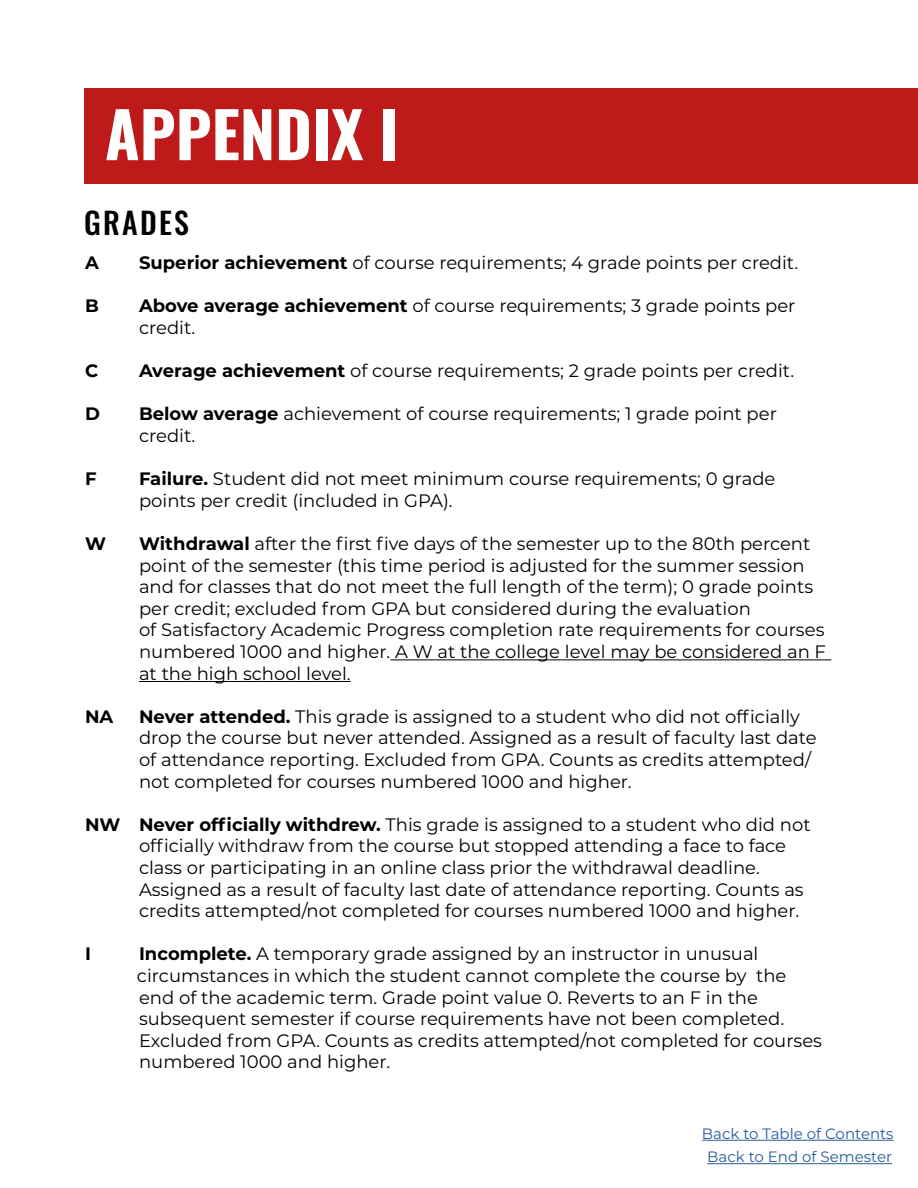
<style>
.page{position:relative;width:918px;height:1188px;background:#fff}
.page>*{position:absolute;margin:0;border:0;box-sizing:border-box;transform-origin:0 0}
.t1{font:700 63px "Oswald";color:#fff}
.t2{font:500 30px "Oswald";letter-spacing:.075em;color:#020203}
.t3{font:18px/21.6px "Montserrat";color:#000}
.t4{font:700 18px "Montserrat";color:#000}
.t5{font:15px "Montserrat";color:#275b9b}
.s1{font-weight:700}
</style>
<div class="page">
<hr style="left:390px;top:659px;width:441px;height:1px;background:#000">
<hr style="left:139px;top:681px;width:212px;height:1px;background:#000">
<div style="left:85px;top:88px;width:833px;height:96px;background:#be1a1a"></div>
<hr style="left:707px;top:1163px;width:185px;height:1px;background:#275b9b">
<hr style="left:702px;top:1140px;width:192px;height:1px;background:#275b9b">
<h1 class="t1" style="left:105px;top:102px;width:295px">APPENDIX I</h1>
<h2 class="t2" style="left:84px;top:207px;width:106px">GRADES</h2>
<p class="t4" style="left:85px;top:250px;width:15px">A</p>
<p class="t3" style="left:139px;top:251px;width:661px"><span class="s1">Superior achievement</span> of course requirements; 4 grade points per credit.</p>
<p class="t4" style="left:85px;top:293px;width:15px">B</p>
<p class="t3" style="left:139px;top:295px;width:658px"><span class="s1">Above average achievement</span> of course requirements; 3 grade points per credit.</p>
<p class="t4" style="left:85px;top:358px;width:15px">C</p>
<p class="t3" style="left:139px;top:359px;width:657px"><span class="s1">Average achievement</span> of course requirements; 2 grade points per credit.</p>
<p class="t4" style="left:85px;top:401px;width:16px">D</p>
<p class="t3" style="left:139px;top:403px;width:639px"><span class="s1">Below average</span> achievement of course requirements; 1 grade point per credit.</p>
<p class="t4" style="left:85px;top:466px;width:13px">F</p>
<p class="t3" style="left:139px;top:467px;width:638px"><span class="s1">Failure.</span> Student did not meet minimum course requirements; 0 grade points per credit (included in GPA).</p>
<p class="t4" style="left:85px;top:531px;width:22px">W</p>
<p class="t3" style="left:139px;top:532px;width:688px"><span class="s1">Withdrawal</span> after the first five days of the semester up to the 80th percent point of the semester (this time period is adjusted for the summer session and for classes that do not meet the full length of the term); 0 grade points per credit; excluded from GPA but considered during the evaluation<br>of Satisfactory Academic Progress completion rate requirements for courses numbered 1000 and higher. A W at the college level may be considered an F at the high school level.</p>
<p class="t4" style="left:85px;top:704px;width:30px">NA</p>
<p class="t3" style="left:139px;top:705px;width:679px"><span class="s1">Never attended.</span> This grade is assigned to a student who did not officially drop the course but never attended. Assigned as a result of faculty last date of attendance reporting. Excluded from GPA. Counts as credits attempted/ not completed for courses numbered 1000 and higher.</p>
<p class="t3" style="left:139px;top:813px;width:673px;text-indent:-54px"><span class="s1">NW Never officially withdrew.</span> This grade is assigned to a student who did not officially withdraw from the course but stopped attending a face to face class or participating in an online class prior the withdrawal deadline.<br>Assigned as a result of faculty last date of attendance reporting. Counts as credits attempted/not completed for courses numbered 1000 and higher.</p>
<p class="t4" style="left:85px;top:941px;width:7px">I</p>
<p class="t3" style="left:137px;top:943px;width:687px"><span class="s1">Incomplete.</span> A temporary grade assigned by an instructor in unusual circumstances in which the student cannot complete the course by the end of the academic term. Grade point value 0. Reverts to an F in the subsequent semester if course requirements have not been completed.<br>Excluded from GPA. Counts as credits attempted/not completed for courses numbered 1000 and higher.</p>
<p class="t5" style="left:702px;top:1123px;width:193px">Back to Table of Contents</p>
<p class="t5" style="left:707px;top:1147px;width:186px">Back to End of Semester</p>
</div>
